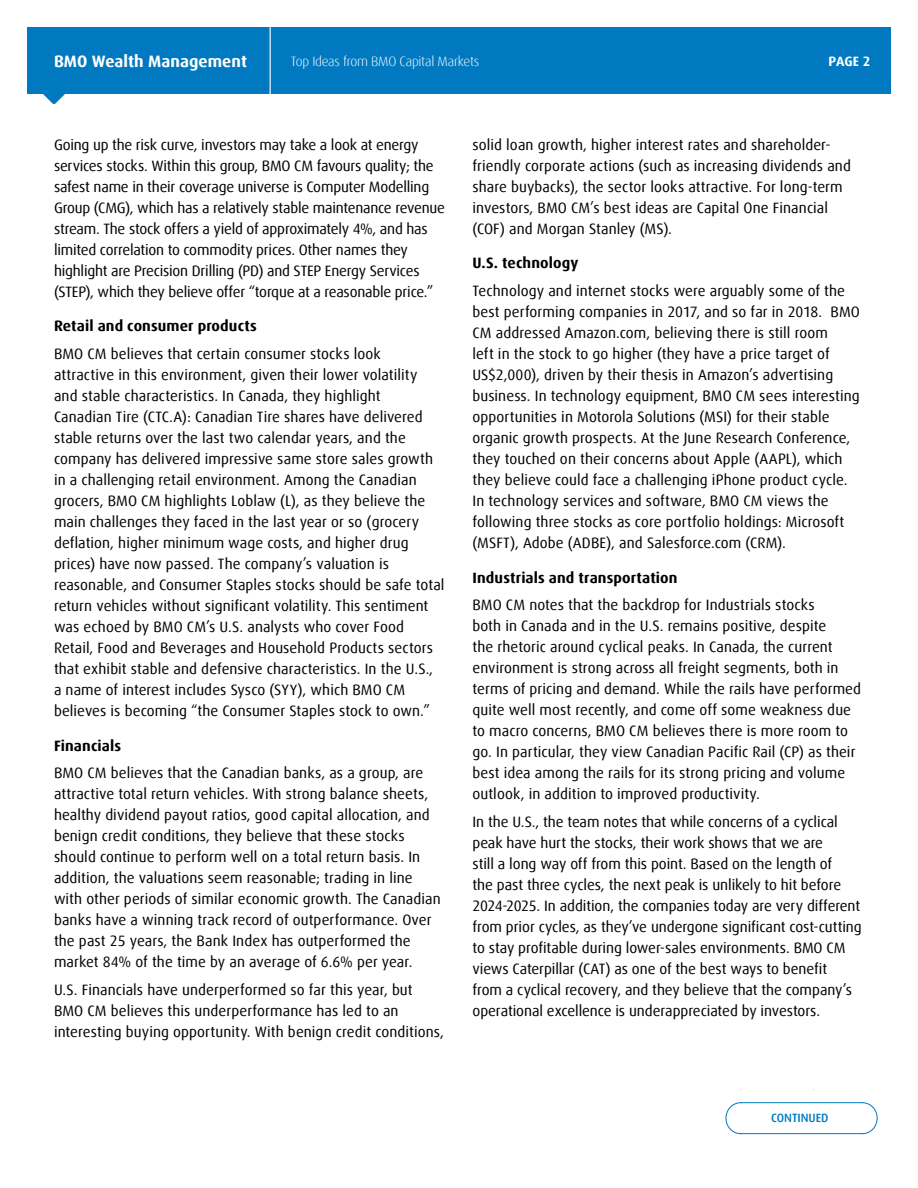
<style>
.page{position:relative;width:918px;height:1188px;background:#fff}
.page>*{position:absolute;margin:0;border:0;box-sizing:border-box;transform-origin:0 0}
.t1{font:700 16.5px "Dax Offc Pro";color:#fff}
.t2{font:15px/21px "Dax Offc Pro";letter-spacing:.005em;color:#000}
.t3{font:15px/21px "Dax Offc Pro";letter-spacing:-.015em;color:#000}
.t4{font:700 15px "Dax Offc Pro";letter-spacing:.01em;color:#000}
.t5{font:300 13.5px "Dax Offc Pro";letter-spacing:-.02em;color:#fff}
.t6{font:700 13.5px "Dax Offc Pro";color:#fff}
.t7{font:500 12px "Dax Offc Pro";color:#0079c1}
</style>
<div class="page">
<div style="left:27px;top:27px;width:864px;height:67px;background:#0079c1"></div>
<svg style="left:43px;top:94px;width:22px;height:10px"></svg>
<hr style="left:270px;top:27px;width:1px;height:67px;background:#fff">
<svg style="left:725px;top:1089px;width:153px;height:45px"></svg>
<p class="t1" style="left:54px;top:51px;width:195px">BMO Wealth Management</p>
<p class="t5" style="left:291px;top:53px;width:190px">Top Ideas from BMO Capital Markets</p>
<p class="t6" style="left:829px;top:53px;width:43px">PAGE 2</p>
<p class="t3" style="left:54px;top:134px;width:393px">Going up the risk curve, investors may take a look at energy services stocks. Within this group, BMO CM favours quality; the safest name in their coverage universe is Computer Modelling Group (CMG), which has a relatively stable maintenance revenue stream. The stock offers a yield of approximately 4%, and has limited correlation to commodity prices. Other names they highlight are Precision Drilling (PD) and STEP Energy Services (STEP), which they believe offer “torque at a reasonable price.”</p>
<p class="t4" style="left:54px;top:316px;width:204px">Retail and consumer products</p>
<p class="t2" style="left:54px;top:344px;width:392px">BMO CM believes that certain consumer stocks look attractive in this environment, given their lower volatility and stable characteristics. In Canada, they highlight<br>Canadian Tire (CTC.A): Canadian Tire shares have delivered stable returns over the last two calendar years, and the company has delivered impressive same store sales growth in a challenging retail environment. Among the Canadian grocers, BMO CM highlights Loblaw (L), as they believe the main challenges they faced in the last year or so (grocery deflation, higher minimum wage costs, and higher drug prices) have now passed. The company’s valuation is reasonable, and Consumer Staples stocks should be safe total return vehicles without significant volatility. This sentiment was echoed by BMO CM’s U.S. analysts who cover Food Retail, Food and Beverages and Household Products sectors that exhibit stable and defensive characteristics. In the U.S.,<br>a name of interest includes Sysco (SYY), which BMO CM believes is becoming “the Consumer Staples stock to own.”</p>
<p class="t4" style="left:54px;top:736px;width:69px">Financials</p>
<p class="t2" style="left:54px;top:763px;width:388px">BMO CM believes that the Canadian banks, as a group, are attractive total return vehicles. With strong balance sheets, healthy dividend payout ratios, good capital allocation, and benign credit conditions, they believe that these stocks should continue to perform well on a total return basis. In addition, the valuations seem reasonable; trading in line with other periods of similar economic growth. The Canadian banks have a winning track record of outperformance. Over the past 25 years, the Bank Index has outperformed the market 84% of the time by an average of 6.6% per year.</p>
<p class="t2" style="left:54px;top:980px;width:391px">U.S. Financials have underperformed so far this year, but<br>BMO CM believes this underperformance has led to an interesting buying opportunity. With benign credit conditions,</p>
<p class="t2" style="left:472px;top:134px;width:380px">solid loan growth, higher interest rates and shareholder&shy;friendly corporate actions (such as increasing dividends and share buybacks), the sector looks attractive. For long-term investors, BMO CM’s best ideas are Capital One Financial (COF) and Morgan Stanley (MS).</p>
<p class="t4" style="left:472px;top:253px;width:108px">U.S. technology</p>
<p class="t2" style="left:472px;top:281px;width:389px">Technology and internet stocks were arguably some of the best performing companies in 2017, and so far in 2018. BMO CM addressed Amazon.com, believing there is still room<br>left in the stock to go higher (they have a price target of US$2,000), driven by their thesis in Amazon’s advertising business. In technology equipment, BMO CM sees interesting opportunities in Motorola Solutions (MSI) for their stable organic growth prospects. At the June Research Conference, they touched on their concerns about Apple (AAPL), which they believe could face a challenging iPhone product cycle.<br>In technology services and software, BMO CM views the following three stocks as core portfolio holdings: Microsoft (MSFT), Adobe (ADBE), and Salesforce.com (CRM).</p>
<p class="t4" style="left:472px;top:568px;width:207px">Industrials and transportation</p>
<p class="t2" style="left:472px;top:595px;width:390px">BMO CM notes that the backdrop for Industrials stocks<br>both in Canada and in the U.S. remains positive, despite<br>the rhetoric around cyclical peaks. In Canada, the current environment is strong across all freight segments, both in terms of pricing and demand. While the rails have performed quite well most recently, and come off some weakness due to macro concerns, BMO CM believes there is more room to go. In particular, they view Canadian Pacific Rail (CP) as their best idea among the rails for its strong pricing and volume outlook, in addition to improved productivity.</p>
<p class="t2" style="left:472px;top:812px;width:391px">In the U.S., the team notes that while concerns of a cyclical peak have hurt the stocks, their work shows that we are<br>still a long way off from this point. Based on the length of<br>the past three cycles, the next peak is unlikely to hit before 2024-2025. In addition, the companies today are very different from prior cycles, as they’ve undergone significant cost-cutting to stay profitable during lower-sales environments. BMO CM views Caterpillar (CAT) as one of the best ways to benefit<br>from a cyclical recovery, and they believe that the company’s operational excellence is underappreciated by investors.</p>
<p class="t7" style="left:771px;top:1110px;width:59px">CONTINUED</p>
</div>
